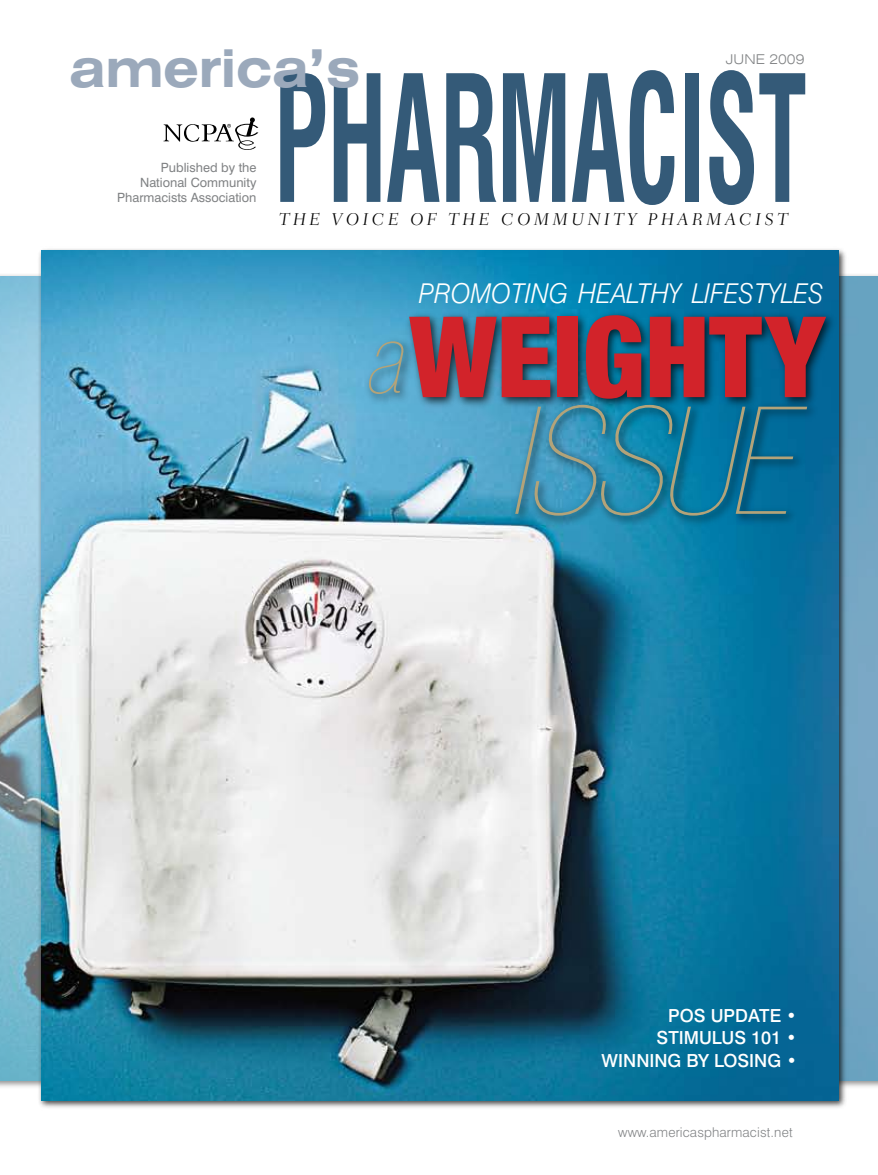
<style>
.page{position:relative;width:878px;height:1175px;background:#fff}
.page>*{position:absolute;margin:0;border:0;box-sizing:border-box;transform-origin:0 0}
.t1{font:700 condensed 171px "Swiss 721 BT";letter-spacing:-.005em;color:#345a78;scale:.58 1}
.t2{font:italic 900 condensed 150px "Helvetica Neue";letter-spacing:-.02em;color:#b3a379}
.t3{font:900 condensed 112.5px "Helvetica Neue";color:#d2232a}
.t4{font:italic 900 condensed 97.5px "Helvetica Neue";color:#b3a379}
.t5{font:700 expanded 52.2px "Swiss 721 BT";letter-spacing:-.005em;color:#9ba9bb;scale:.95 1}
.t6{font:italic 300 27.3px "Swiss 721 BT";letter-spacing:-.005em;color:#fff}
.t7{font:500 18px/22.5px "Swiss 721 BT";color:#fff;text-align:right}
.t8{font:italic 300 17.4px "Fairfield LH";letter-spacing:.19em;color:#000}
.t9{font:300 13.5px "Swiss 721 BT";letter-spacing:.01em;color:#808284}
.t10{font:300 expanded 13.5px "Swiss 721 BT";color:#808284}
.t11{font:12.75px/15px "Swiss 721 BT";color:#808284;text-align:right}
</style>
<div class="page">
<img style="left:0;top:276px;width:878px;height:804px">
<div style="left:37px;top:246px;width:811px;height:864px;background:#000;opacity:.75"></div>
<img style="left:42px;top:251px;width:796px;height:849px">
<svg style="left:163px;top:117px;width:95px;height:33px"></svg>
<div style="left:403px;top:308px;width:434px;height:103px;background:#000;opacity:.75"></div>
<div style="left:509px;top:398px;width:310px;height:130px;background:#000;opacity:.75"></div>
<div style="left:362px;top:335px;width:54px;height:72px;background:#000;opacity:.75"></div>
<h3 class="t5" style="left:69px;top:37px;width:309px">america’s</h3>
<p class="t10" style="left:725px;top:52px;width:80px">JUNE 2009</p>
<h1 class="t1" style="left:274px;top:37px;width:919px">PHARMACIST</h1>
<h3 class="t8" style="left:279px;top:209px;width:510px">THE VOICE OF THE COMMUNITY PHARMACIST</h3>
<p class="t11" style="left:117px;top:160px;width:141px">Published by the<br>National Community<br>Pharmacists Association</p>
<h3 class="t6" style="left:419px;top:277px;width:406px">PROMOTING HEALTHY LIFESTYLES</h3>
<h3 class="t3" style="left:409px;top:288px;width:417px">wEIGHTY</h3>
<h2 class="t2" style="left:505px;top:379px;width:284px">ISSUE</h2>
<h3 class="t4" style="left:364px;top:305px;width:38px">a</h3>
<h3 class="t7" style="left:601px;top:1004px;width:197px">POS UPDATE •<br>STIMULUS 101 •<br>WINNING BY LOSING •</h3>
<p class="t9" style="left:618px;top:1123px;width:176px">www.americaspharmacist.net</p>
</div>
